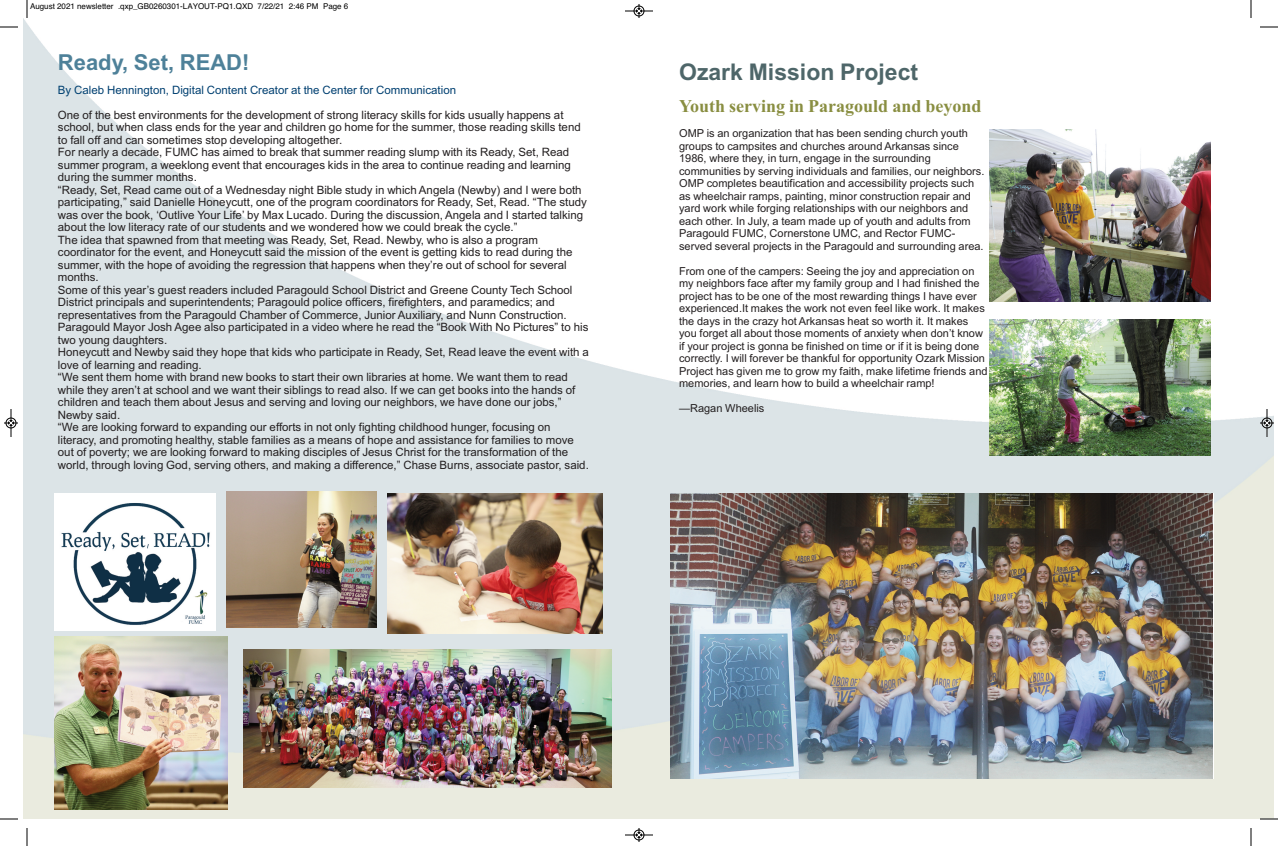
<style>
.page{position:relative;width:1278px;height:846px;background:#fff}
.page>*{position:absolute;margin:0;border:0;box-sizing:border-box;transform-origin:0 0}
.t1{font:700 23px "Arial";color:#4e6669}
.t2{font:700 22px "Arial";color:#4e8199}
.t3{font:700 18px "Times New Roman";color:#898e41}
.t4{font:11.5px/12.5px "Arial";color:#231f20}
.t5{font:11.5px "Arial";color:#004071}
.t6{font:11px/12.5px "Arial";color:#231f20}
.t7{font:8px "Helvetica";color:#000}
</style>
<div class="page">
<img style="left:24px;top:19px;width:1250px;height:800px">
<img style="left:244px;top:649px;width:368px;height:139px">
<img style="left:388px;top:494px;width:215px;height:140px">
<img style="left:990px;top:129px;width:221px;height:172px">
<img style="left:990px;top:319px;width:221px;height:137px">
<img style="left:54px;top:637px;width:174px;height:172px">
<img style="left:226px;top:491px;width:151px;height:137px">
<div style="left:54px;top:494px;width:162px;height:137px;background:#fff"></div>
<img style="left:61px;top:503px;width:149px;height:122px">
<img style="left:670px;top:494px;width:543px;height:285px">
<svg style="left:27px;top:0;width:1px;height:18px"></svg>
<svg style="left:0;top:27px;width:18px;height:1px"></svg>
<svg style="left:1251px;top:0;width:1px;height:18px"></svg>
<svg style="left:1260px;top:27px;width:18px;height:1px"></svg>
<svg style="left:27px;top:828px;width:1px;height:18px"></svg>
<svg style="left:0;top:819px;width:18px;height:1px"></svg>
<svg style="left:1251px;top:828px;width:1px;height:18px"></svg>
<svg style="left:1260px;top:819px;width:18px;height:1px"></svg>
<svg style="left:625px;top:4px;width:28px;height:14px"></svg>
<svg style="left:625px;top:828px;width:28px;height:14px"></svg>
<svg style="left:4px;top:409px;width:14px;height:28px"></svg>
<svg style="left:1260px;top:409px;width:14px;height:28px"></svg>
<p class="t7" style="left:30px;top:2px;width:320px">August 2021 newsletter .qxp_GB0260301-LAYOUT-PQ1.QXD 7/22/21 2:46 PM Page 6</p>
<h2 class="t2" style="left:58px;top:50px;width:193px">Ready, set, Read!</h2>
<p class="t5" style="left:58px;top:83px;width:400px">By Caleb Hennington, Digital Content Creator at the Center for Communication</p>
<p class="t4" style="left:58px;top:109px;width:533px">One of the best environments for the development of strong literacy skills for kids usually happens at school, but when class ends for the year and children go home for the summer, those reading skills tend to fall off and can sometimes stop developing altogether.<br>For nearly a decade, FUMC has aimed to break that summer reading slump with its Ready, Set, Read summer program, a weeklong event that encourages kids in the area to continue reading and learning during the summer months.<br>“Ready, Set, Read came out of a Wednesday night Bible study in which Angela (Newby) and I were both participating,” said Danielle Honeycutt, one of the program coordinators for Ready, Set, Read. “The study was over the book, ‘Outlive Your Life’ by Max Lucado. During the discussion, Angela and I started talking about the low literacy rate of our students and we wondered how we could break the cycle.”<br>The idea that spawned from that meeting was Ready, Set, Read. Newby, who is also a program coordinator for the event, and Honeycutt said the mission of the event is getting kids to read during the summer, with the hope of avoiding the regression that happens when they’re out of school for several months.<br>Some of this year’s guest readers included Paragould School District and Greene County Tech School District principals and superintendents; Paragould police officers, firefighters, and paramedics; and representatives from the Paragould Chamber of Commerce, Junior Auxiliary, and Nunn Construction.<br>Paragould Mayor Josh Agee also participated in a video where he read the “Book With No Pictures” to his two young daughters.<br>Honeycutt and Newby said they hope that kids who participate in Ready, Set, Read leave the event with a love of learning and reading.<br>“We sent them home with brand new books to start their own libraries at home. We want them to read while they aren’t at school and we want their siblings to read also. If we can get books into the hands of children and teach them about Jesus and serving and loving our neighbors, we have done our jobs,” Newby said.<br>“We are looking forward to expanding our efforts in not only fighting childhood hunger, focusing on literacy, and promoting healthy, stable families as a means of hope and assistance for families to move out of poverty; we are looking forward to making disciples of Jesus Christ for the transformation of the world, through loving God, serving others, and making a difference,” Chase Burns, associate pastor, said.</p>
<h1 class="t1" style="left:679px;top:58px;width:241px">Ozark Mission Project</h1>
<h3 class="t3" style="left:679px;top:95px;width:304px">Youth serving in Paragould and beyond</h3>
<p class="t6" style="left:679px;top:127px;width:307px">OMP is an organization that has been sending church youth groups to campsites and churches around Arkansas since 1986, where they, in turn, engage in the surrounding communities by serving individuals and families, our neighbors.<br>OMP completes beautification and accessibility projects such as wheelchair ramps, painting, minor construction repair and yard work while forging relationships with our neighbors and each other. In July, a team made up of youth and adults from Paragould FUMC, Cornerstone UMC, and Rector FUMC&shy;served several projects in the Paragould and surrounding area.</p>
<p class="t6" style="left:679px;top:265px;width:310px">From one of the campers: Seeing the joy and appreciation on my neighbors face after my family group and I had finished the project has to be one of the most rewarding things I have ever experienced.It makes the work not even feel like work. It makes the days in the crazy hot Arkansas heat so worth it. It makes you forget all about those moments of anxiety when don’t know if your project is gonna be finished on time or if it is being done correctly. I will forever be thankful for opportunity Ozark Mission Project has given me to grow my faith, make lifetime friends and memories, and learn how to build a wheelchair ramp!</p>
<p class="t6" style="left:679px;top:402px;width:87px">—Ragan Wheelis</p>
</div>
